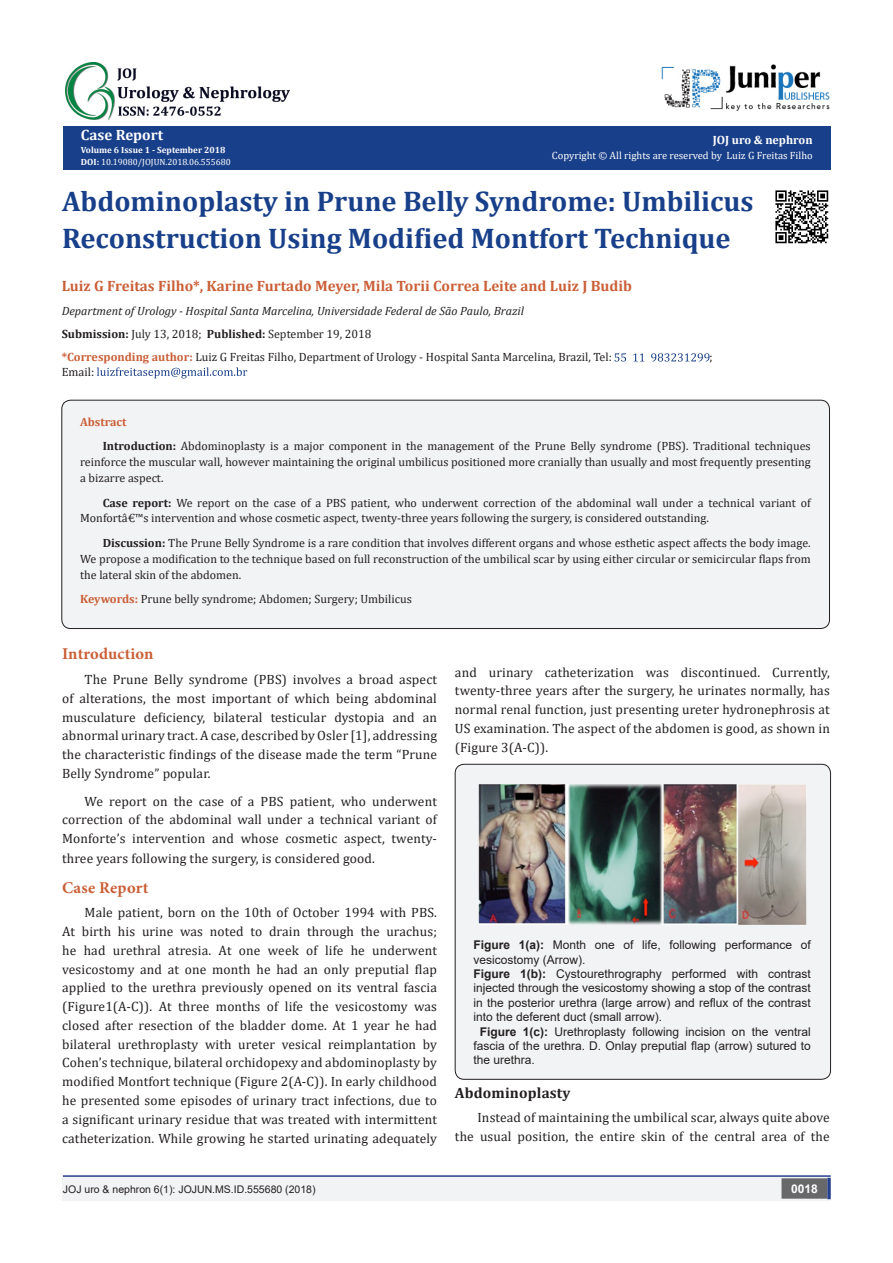
<style>
.page{position:relative;width:893px;height:1263px;background:#fff}
.page>*{position:absolute;margin:0;border:0;box-sizing:border-box;transform-origin:0 0}
.t1{font:700 28.5px/37.5px "Cambria";color:#183f89}
.No_Spacing{font:700 16.5px "Minion Pro";letter-spacing:.01em;color:#ca5f37}
.t2{font:700 15px "Cambria";color:#ca5f37}
.No_Spacing-2{font:700 15px "Cambria";letter-spacing:.01em;color:#231f20}
.t3{font:700 15px "Cambria";color:#fff}
.No_Spacing-3{font:13.5px/18.8px "Cambria";letter-spacing:.01em;color:#231f20;text-align:justify}
.t4{font:12px/15.8px "Cambria";color:#231f20;text-align:justify}
.t5{font:12px "Arial";color:#231f20}
.t6{font:italic 12px "Cambria";color:#231f20}
.t7{font:700 12px "Cambria";color:#fff}
.t8{font:700 12px "Cambria";color:#ca5f37}
.t9{font:700 12px "Arial";color:#fff}
.t10{font:10.5px "Cambria";color:#fff}
.t11{font:10.5px "Arial";color:#231f20}
.t12{font:9px "Cambria";color:#fff}
.t13{font:700 9px "Cambria";color:#fff}
.s1{font-weight:700}
.s2{font-weight:700;color:#ca5f37}
</style>
<div class="page">
<div style="left:63px;top:127px;width:768px;height:43px;background:#183f89"></div>
<svg style="left:615px;top:353px;width:94px;height:8px"></svg>
<svg style="left:97px;top:367px;width:150px;height:11px"></svg>
<hr style="left:63px;top:1175px;width:768px;height:2px;background:#253f8e">
<div style="left:63px;top:1177px;width:493px;height:24px;background:#f2f3f4"></div>
<div style="left:503px;top:1177px;width:328px;height:24px;background:#f2f3f4"></div>
<div style="left:782px;top:1179px;width:45px;height:19px;background:#68676a"></div>
<div style="left:781px;top:1178px;width:46px;height:21px;border:2px solid #68676a"></div>
<svg style="left:827px;top:1178px;width:4px;height:21px"></svg>
<img style="left:662px;top:64px;width:168px;height:47px">
<img style="left:65px;top:62px;width:224px;height:58px">
<div style="left:455px;top:764px;width:375px;height:315px;background:#f2f3f4;border-radius:9px"></div>
<div style="left:455px;top:764px;width:376px;height:315px;border:1px solid #231f20;border-radius:9px"></div>
<img style="left:479px;top:785px;width:328px;height:140px">
<div style="left:62px;top:400px;width:767px;height:228px;background:#f2f3f4;border-radius:9px"></div>
<div style="left:61px;top:400px;width:769px;height:229px;border:1px solid #231f20;border-radius:9px"></div>
<img style="left:775px;top:190px;width:54px;height:54px">
<p class="t3" style="left:81px;top:125px;width:84px">Case Report</p>
<p class="t13" style="left:81px;top:143px;width:146px">Volume 6 Issue 1 - September 2018</p>
<p class="t12" style="left:81px;top:157px;width:151px"><span class="s1">DOI:</span> 10.19080/JOJUN.2018.06.555680</p>
<p class="t7" style="left:713px;top:131px;width:102px">JOJ uro &amp; nephron</p>
<p class="t10" style="left:552px;top:150px;width:262px">Copyright © All rights are reserved by Luiz G Freitas Filho</p>
<p class="t1" style="left:62px;top:181px;width:693px">Abdominoplasty in Prune Belly Syndrome: Umbilicus<br>Reconstruction Using Modified Montfort Technique</p>
<p class="t2" style="left:62px;top:275px;width:572px">Luiz G Freitas Filho*, Karine Furtado Meyer, Mila Torii Correa Leite and Luiz J Budib</p>
<p class="t6" style="left:62px;top:302px;width:464px">Department of Urology - Hospital Santa Marcelina, Universidade Federal de São Paulo, Brazil</p>
<p class="t4" style="left:62px;top:326px;width:311px"><span class="s1">Submission:</span> July 13, 2018; <span class="s1">Published:</span> September 19, 2018</p>
<p class="t4" style="left:62px;top:349px;width:552px"><span class="s2">*Corresponding author:</span> Luiz G Freitas Filho, Department of Urology - Hospital Santa Marcelina, Brazil, Tel:</p>
<p class="t4" style="left:709px;top:349px;width:5px">;</p>
<p class="t4" style="left:62px;top:364px;width:34px">Email:</p>
<p class="t8" style="left:80px;top:413px;width:48px">Abstract</p>
<p class="t4" style="left:80px;top:438px;width:732px;text-indent:23px"><span class="s1">Introduction:</span> Abdominoplasty is a major component in the management of the Prune Belly syndrome (PBS). Traditional techniques reinforce the muscular wall, however maintaining the original umbilicus positioned more cranially than usually and most frequently presenting a bizarre aspect.</p>
<p class="t4" style="left:80px;top:495px;width:732px;text-indent:23px"><span class="s1">Case report:</span> We report on the case of a PBS patient, who underwent correction of the abdominal wall under a technical variant of<br>Monfortâ€™s intervention and whose cosmetic aspect, twenty-three years following the surgery, is considered outstanding.</p>
<p class="t4" style="left:80px;top:535px;width:732px;text-indent:23px"><span class="s1">Discussion:</span> The Prune Belly Syndrome is a rare condition that involves different organs and whose esthetic aspect affects the body image.<br>We propose a modification to the technique based on full reconstruction of the umbilical scar by using either circular or semicircular flaps from the lateral skin of the abdomen.</p>
<p class="t4" style="left:80px;top:591px;width:333px"><span class="s2">Keywords:</span> Prune belly syndrome; Abdomen; Surgery; Umbilicus</p>
<p class="No_Spacing" style="left:62px;top:642px;width:93px">Introduction</p>
<p class="No_Spacing-3" style="left:62px;top:670px;width:376px;text-indent:22px">The Prune Belly syndrome (PBS) involves a broad aspect of alterations, the most important of which being abdominal musculature deficiency, bilateral testicular dystopia and an abnormal urinary tract. A case, described by Osler [1], addressing the characteristic findings of the disease made the term “Prune Belly Syndrome” popular.</p>
<p class="No_Spacing-3" style="left:62px;top:792px;width:376px;text-indent:22px">We report on the case of a PBS patient, who underwent correction of the abdominal wall under a technical variant of Monforte’s intervention and whose cosmetic aspect, twenty-</p>
<p class="No_Spacing-3" style="left:62px;top:849px;width:314px">three years following the surgery, is considered good.</p>
<p class="No_Spacing" style="left:62px;top:876px;width:88px">Case Report</p>
<p class="No_Spacing-3" style="left:62px;top:903px;width:376px;text-indent:22px">Male patient, born on the 10th of October 1994 with PBS.<br>At birth his urine was noted to drain through the urachus; he had urethral atresia. At one week of life he underwent vesicostomy and at one month he had an only preputial flap applied to the urethra previously opened on its ventral fascia (Figure1(A-C)). At three months of life the vesicostomy was closed after resection of the bladder dome. At 1 year he had bilateral urethroplasty with ureter vesical reimplantation by Cohen’s technique, bilateral orchidopexy and abdominoplasty by modified Montfort technique (Figure 2(A-C)). In early childhood he presented some episodes of urinary tract infections, due to a significant urinary residue that was treated with intermittent catheterization. While growing he started urinating adequately</p>
<p class="No_Spacing-3" style="left:455px;top:663px;width:376px">and urinary catheterization was discontinued. Currently, twenty-three years after the surgery, he urinates normally, has normal renal function, just presenting ureter hydronephrosis at US examination. The aspect of the abdomen is good, as shown in (Figure 3(A-C)).</p>
<p class="t5" style="left:473px;top:937px;width:339px"><span class="s1">Figure 1(a):</span> Month one of life, following performance of</p>
<p class="t5" style="left:473px;top:951px;width:114px">vesicostomy (Arrow).</p>
<p class="t5" style="left:473px;top:965px;width:339px"><span class="s1">Figure 1(b):</span> Cystourethrography performed with contrast</p>
<p class="t5" style="left:473px;top:980px;width:339px">injected through the vesicostomy showing a stop of the contrast</p>
<p class="t5" style="left:473px;top:994px;width:339px">in the posterior urethra (large arrow) and reflux of the contrast</p>
<p class="t5" style="left:473px;top:1009px;width:190px">into the deferent duct (small arrow).</p>
<p class="t5" style="left:480px;top:1023px;width:333px"><span class="s1">Figure 1(c):</span> Urethroplasty following incision on the ventral</p>
<p class="t5" style="left:473px;top:1037px;width:339px">fascia of the urethra. D. Onlay preputial flap (arrow) sutured to</p>
<p class="t5" style="left:473px;top:1052px;width:63px">the urethra.</p>
<p class="No_Spacing-2" style="left:455px;top:1082px;width:117px">Abdominoplasty</p>
<p class="No_Spacing-3" style="left:455px;top:1108px;width:376px;text-align:right">Instead of maintaining the umbilical scar, always quite above<br>the usual position, the entire skin of the central area of the</p>
<p class="t11" style="left:63px;top:1182px;width:254px">JOJ uro &amp; nephron 6(1): JOJUN.MS.ID.555680 (2018)</p>
<p class="t9" style="left:791px;top:1180px;width:28px">0018</p>
</div>
